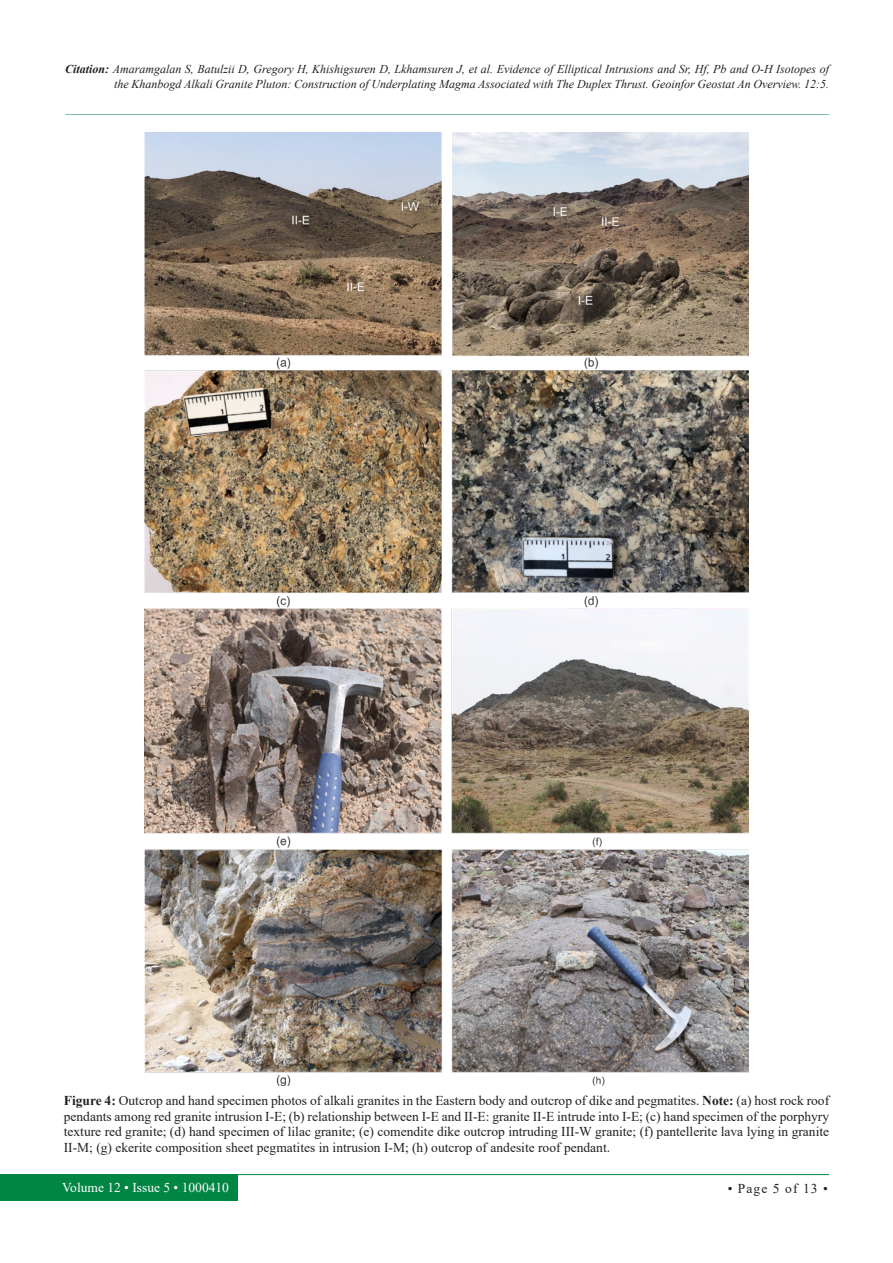
<style>
.page{position:relative;width:893px;height:1263px;background:#fff}
.page>*{position:absolute;margin:0;border:0;box-sizing:border-box;transform-origin:0 0}
.t1{font:13.5px/15.6px "Times New Roman";color:#231f20;text-align:justify}
.t2{font:13.5px "Times New Roman";color:#fff}
.t3{font:italic 12px/15px "Times New Roman";color:#231f20;text-align:right}
.s1{font-weight:700}
</style>
<div class="page">
<div style="left:0;top:1174px;width:237px;height:26px;background:#008543"></div>
<hr style="left:221px;top:1174px;width:608px;height:1px;background:#008543">
<hr style="left:65px;top:114px;width:764px;height:1px;background:#008543">
<img style="left:144px;top:132px;width:605px;height:953px">
<p class="t3" style="left:65px;top:62px;width:765px"><span class="s1">Citation:</span> Amaramgalan S, Batulzii D, Gregory H, Khishigsuren D, Lkhamsuren J, et al. Evidence of Elliptical Intrusions and Sr, Hf, Pb and O-H Isotopes of the Khanbogd Alkali Granite Pluton: Construction of Underplating Magma Associated with The Duplex Thrust. Geoinfor Geostat An Overview. 12:5.</p>
<p class="t1" style="left:64px;top:1092px;width:767px"><span class="s1">Figure 4:</span> Outcrop and hand specimen photos of alkali granites in the Eastern body and outcrop of dike and pegmatites. <span class="s1">Note:</span> (a) host rock roof pendants among red granite intrusion I-E; (b) relationship between I-E and II-E: granite II-E intrude into I-E; (c) hand specimen of the porphyry texture red granite; (d) hand specimen of lilac granite; (е) comendite dike outcrop intruding III-W granite; (f) pantellerite lava lying in granite II-M; (g) ekerite composition sheet pegmatites in intrusion I-M; (h) outcrop of andesite roof pendant.</p>
<p class="t2" style="left:62px;top:1178px;width:168px">Volume 12 • Issue 5 • 1000410</p>
<p class="t1" style="left:728px;top:1180px;width:102px">• Page 5 of 13 •</p>
</div>
